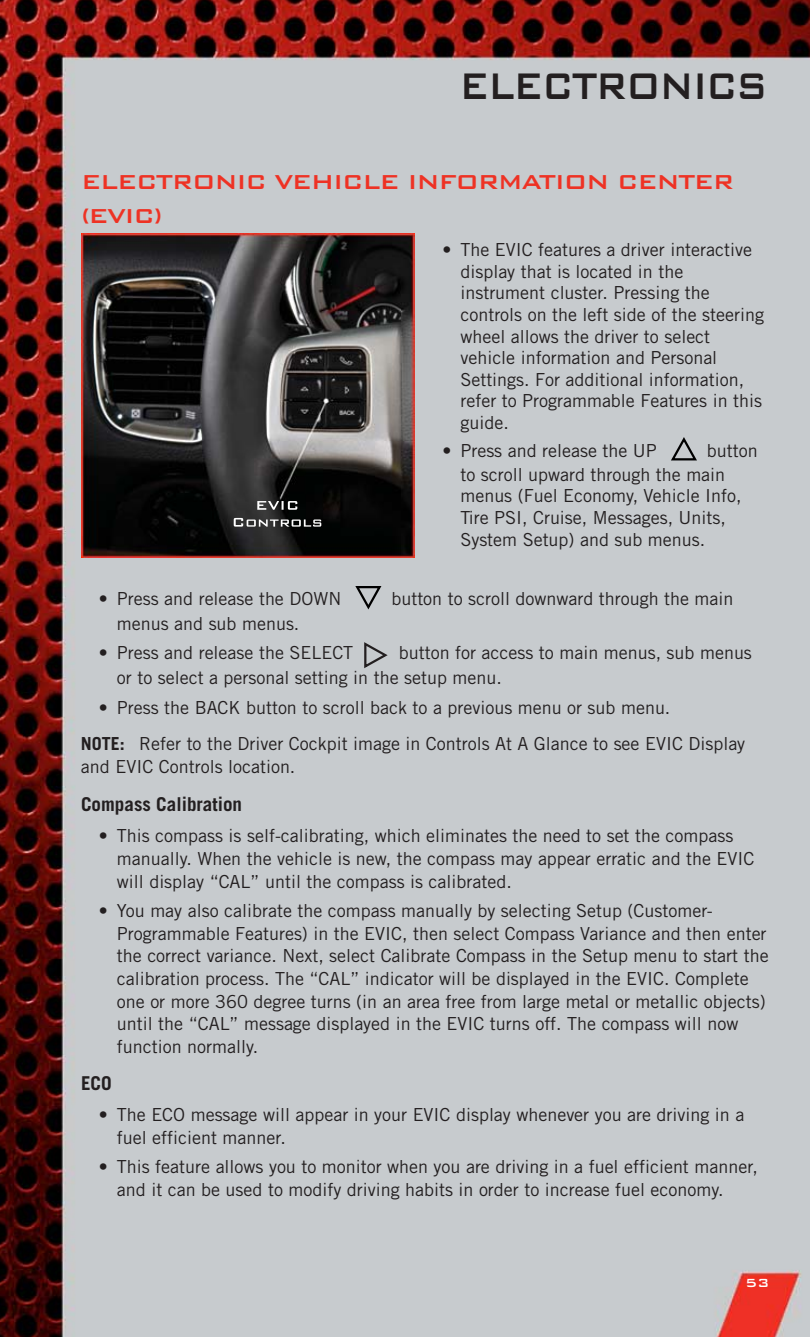
<style>
.page{position:relative;width:810px;height:1337px;background:#fff}
.page>*{position:absolute;margin:0;border:0;box-sizing:border-box;transform-origin:0 0}
.t1{font:500 49.5px "Bank Gothic BT";letter-spacing:-.05em;color:#231f20;scale:.82 1}
.t2{font:500 27px/34.4px "Bank Gothic BT";letter-spacing:-.05em;color:#ee3224}
.t3{font:700 19.12px "Trade Gothic LT Std";color:#231f20}
.t4{font:18px/21.6px "Trade Gothic LT Std";color:#231f20}
.t5{font:500 15.75px "Bank Gothic BT";color:#fff}
.s1{font-weight:700}
</style>
<div class="page">
<img style="left:0;top:0;width:810px;height:1336px">
<svg style="left:670px;top:435px;width:29px;height:27px"></svg>
<svg style="left:353px;top:584px;width:30px;height:28px"></svg>
<svg style="left:364px;top:642px;width:24px;height:26px"></svg>
<img style="left:81px;top:234px;width:334px;height:324px">
<img style="left:234px;top:501px;width:87px;height:25px">
<h1 class="t1" style="left:459px;top:53px;width:378px">ELECTRONICS</h1>
<h2 class="t2" style="left:81px;top:162px;width:655px">ELECTRONIC VEHICLE INFORMATION CENTER (EVIC)</h2>
<p class="t4" style="left:460px;top:241px;width:305px;text-indent:-18px">• The EVIC features a driver interactive display that is located in the instrument cluster. Pressing the controls on the left side of the steering wheel allows the driver to select vehicle information and Personal Settings. For additional information, refer to Programmable Features in this guide.</p>
<p class="t4" style="left:442px;top:441px;width:216px">• Press and release the UP</p>
<p class="t4" style="left:460px;top:440px;width:299px;line-height:23.8px;text-indent:247px">button to scroll upward through the main</p>
<p class="t4" style="left:460px;top:487px;width:283px">menus (Fuel Economy, Vehicle Info,<br>Tire PSI, Cruise, Messages, Units,<br>System Setup) and sub menus.</p>
<p class="t4" style="left:99px;top:589px;width:244px">• Press and release the DOWN</p>
<p class="t4" style="left:391px;top:589px;width:344px">button to scroll downward through the main</p>
<p class="t4" style="left:117px;top:614px;width:184px">menus and sub menus.</p>
<p class="t4" style="left:99px;top:643px;width:256px">• Press and release the SELECT</p>
<p class="t4" style="left:117px;top:642px;width:637px;line-height:25px;text-indent:282px">button for access to main menus, sub menus or to select a personal setting in the setup menu.</p>
<p class="t4" style="left:81px;top:690px;width:666px;line-height:36.2px;text-indent:18px">• Press the BACK button to scroll back to a previous menu or sub menu.<br><span class="s1">NOTE:</span> Refer to the Driver Cockpit image in Controls At A Glance to see EVIC Display</p>
<p class="t4" style="left:81px;top:757px;width:216px">and EVIC Controls location.</p>
<p class="t3" style="left:81px;top:797px;width:163px">Compass Calibration</p>
<p class="t4" style="left:117px;top:826px;width:639px;line-height:22.7px;text-indent:-18px">• This compass is self-calibrating, which eliminates the need to set the compass manually. When the vehicle is new, the compass may appear erratic and the EVIC will display “CAL” until the compass is calibrated.</p>
<p class="t4" style="left:117px;top:901px;width:653px;line-height:22.7px;text-indent:-18px">• You may also calibrate the compass manually by selecting Setup (Customer-Programmable Features) in the EVIC, then select Compass Variance and then enter the correct variance. Next, select Calibrate Compass in the Setup menu to start the calibration process. The “CAL” indicator will be displayed in the EVIC. Complete one or more 360 degree turns (in an area free from large metal or metallic objects) until the “CAL” message displayed in the EVIC turns off. The compass will now function normally.</p>
<p class="t3" style="left:81px;top:1076px;width:32px">ECO</p>
<p class="t4" style="left:117px;top:1105px;width:629px;line-height:22.7px;text-indent:-18px">• The ECO message will appear in your EVIC display whenever you are driving in a fuel efficient manner.</p>
<p class="t4" style="left:117px;top:1157px;width:642px;line-height:22.7px;text-indent:-18px">• This feature allows you to monitor when you are driving in a fuel efficient manner, and it can be used to modify driving habits in order to increase fuel economy.</p>
<p class="t5" style="left:745px;top:1272px;width:26px">53</p>
</div>
